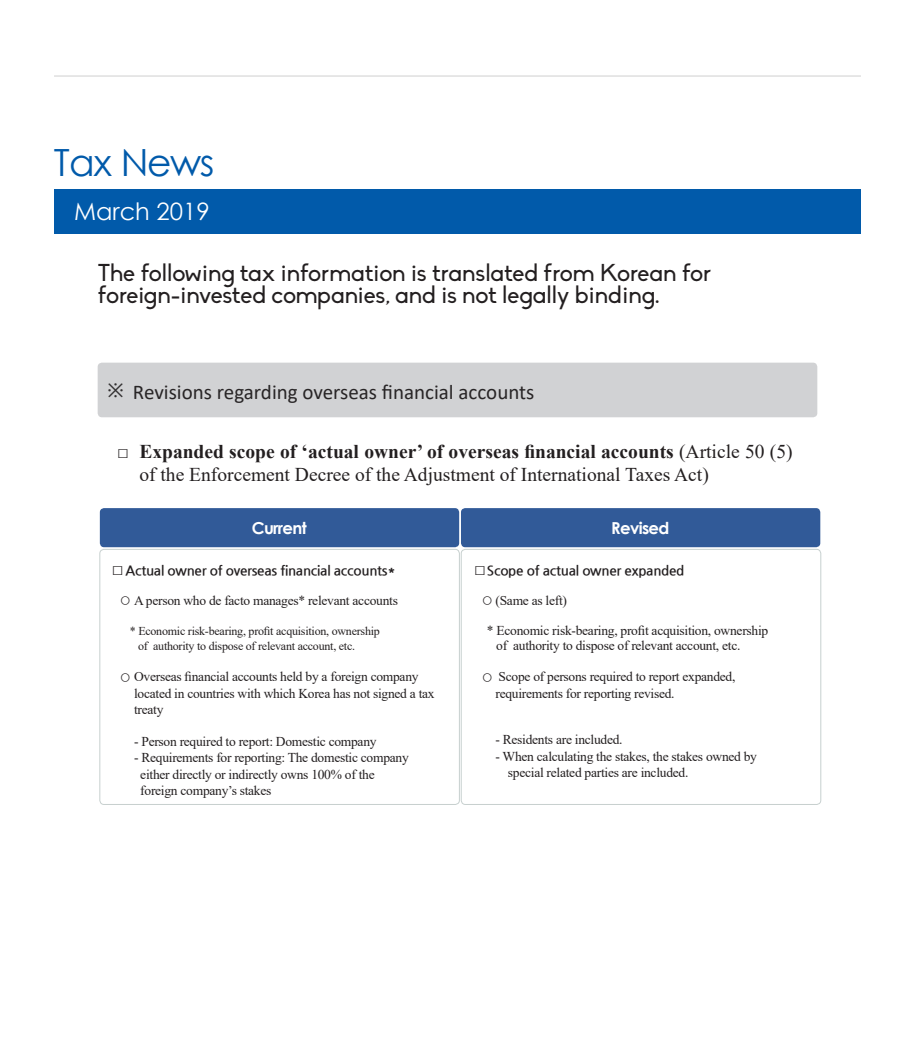
<style>
.page{position:relative;width:915px;height:1063px;background:#fff}
.page>*{position:absolute;margin:0;border:0;box-sizing:border-box;transform-origin:0 0}
.t1{font:37.5px "Century Gothic";letter-spacing:-.04em;color:#015aaa}
.t2{font:24px/22.2px "Biko";color:#231f20}
.t3{font:24px "Century Gothic";color:#fff}
.t4{font:21px "Calibri";color:#282526}
.t5{font:19.5px/23.4px "Times New Roman";color:#231f20}
.t6{font:700 16.5px "Century Gothic";letter-spacing:-.04em;color:#fff}
.t7{font:13.5px/16.5px "Times New Roman";letter-spacing:-.02em;color:#231f20}
.t8{font:700 13.5px "Nanum Gothic";letter-spacing:-.02em;color:#231f20}
.t9{font:12px "Times New Roman";letter-spacing:-.02em;color:#231f20}
.s1{font-family:"Times New Roman";font-weight:700;color:#312f30}
.s2{font-weight:700}
</style>
<div class="page">
<div style="left:100px;top:549px;width:359px;height:256px;border:1px solid #c7d0cf;border-radius:4px"></div>
<div style="left:461px;top:549px;width:359px;height:256px;border:1px solid #c7d0cf;border-radius:4px"></div>
<div style="left:100px;top:508px;width:359px;height:39px;background:#315a98;border-radius:4px"></div>
<div style="left:461px;top:508px;width:359px;height:39px;background:#315a98;border-radius:4px"></div>
<div style="left:54px;top:189px;width:806px;height:44px;background:#015aaa"></div>
<hr style="left:54px;top:75px;width:806px;height:2px;background:#231f20">
<div style="left:98px;top:363px;width:719px;height:54px;background:#d1d2d4;border-radius:4px"></div>
<p class="t1" style="left:54px;top:136px;width:162px">Tax News</p>
<p class="t3" style="left:74px;top:195px;width:137px">March 2019</p>
<p class="t2" style="left:98px;top:262px;width:614px">The following tax information is translated from Korean for foreign-invested companies, and is not legally binding.</p>
<p class="t4" style="left:105px;top:377px;width:430px"><span class="s1">※</span> Revisions regarding overseas financial accounts</p>
<p class="t5" style="left:117px;top:439px;width:13px">□</p>
<p class="t5" style="left:139px;top:439px;width:654px"><span class="s2">Expanded scope of ‘actual owner’ of overseas financial accounts</span> (Article 50 (5) of the Enforcement Decree of the Adjustment of International Taxes Act)</p>
<p class="t6" style="left:252px;top:515px;width:56px">Current</p>
<p class="t6" style="left:611px;top:515px;width:60px">Revised</p>
<p class="t8" style="left:125px;top:564px;width:271px">Actual owner of overseas financial accounts*</p>
<p class="t7" style="left:134px;top:592px;width:265px">A person who de facto manages* relevant accounts</p>
<p class="t9" style="left:130px;top:622px;width:251px">* Economic risk-bearing, profit acquisition, ownership</p>
<p class="t9" style="left:138px;top:637px;width:218px">of authority to dispose of relevant account, etc.</p>
<p class="t7" style="left:134px;top:668px;width:302px">Overseas financial accounts held by a foreign company located in countries with which Korea has not signed a tax treaty</p>
<p class="t7" style="left:134px;top:733px;width:244px">- Person required to report: Domestic company</p>
<p class="t7" style="left:134px;top:749px;width:276px">- Requirements for reporting: The domestic company</p>
<p class="t7" style="left:140px;top:766px;width:236px">either directly or indirectly owns 100% of the</p>
<p class="t7" style="left:140px;top:782px;width:133px">foreign company’s stakes</p>
<p class="t8" style="left:487px;top:564px;width:199px">Scope of actual owner expanded</p>
<p class="t7" style="left:495px;top:592px;width:73px">(Same as left)</p>
<p class="t7" style="left:487px;top:622px;width:283px">* Economic risk-bearing, profit acquisition, ownership</p>
<p class="t7" style="left:496px;top:637px;width:245px">of authority to dispose of relevant account, etc.</p>
<p class="t7" style="left:498px;top:668px;width:238px">Scope of persons required to report expanded,</p>
<p class="t7" style="left:495px;top:685px;width:181px">requirements for reporting revised.</p>
<p class="t7" style="left:495px;top:731px;width:128px">- Residents are included.</p>
<p class="t7" style="left:495px;top:748px;width:263px">- When calculating the stakes, the stakes owned by</p>
<p class="t7" style="left:507px;top:764px;width:182px">special related parties are included.</p>
<p class="t5" style="left:112px;top:556px;width:13px">□</p>
<p class="t5" style="left:474px;top:556px;width:13px">□</p>
<p class="t5" style="left:119px;top:588px;width:13px">○</p>
<p class="t5" style="left:481px;top:588px;width:13px">○</p>
<p class="t5" style="left:119px;top:664px;width:13px">○</p>
<p class="t5" style="left:481px;top:664px;width:13px">○</p>
</div>
